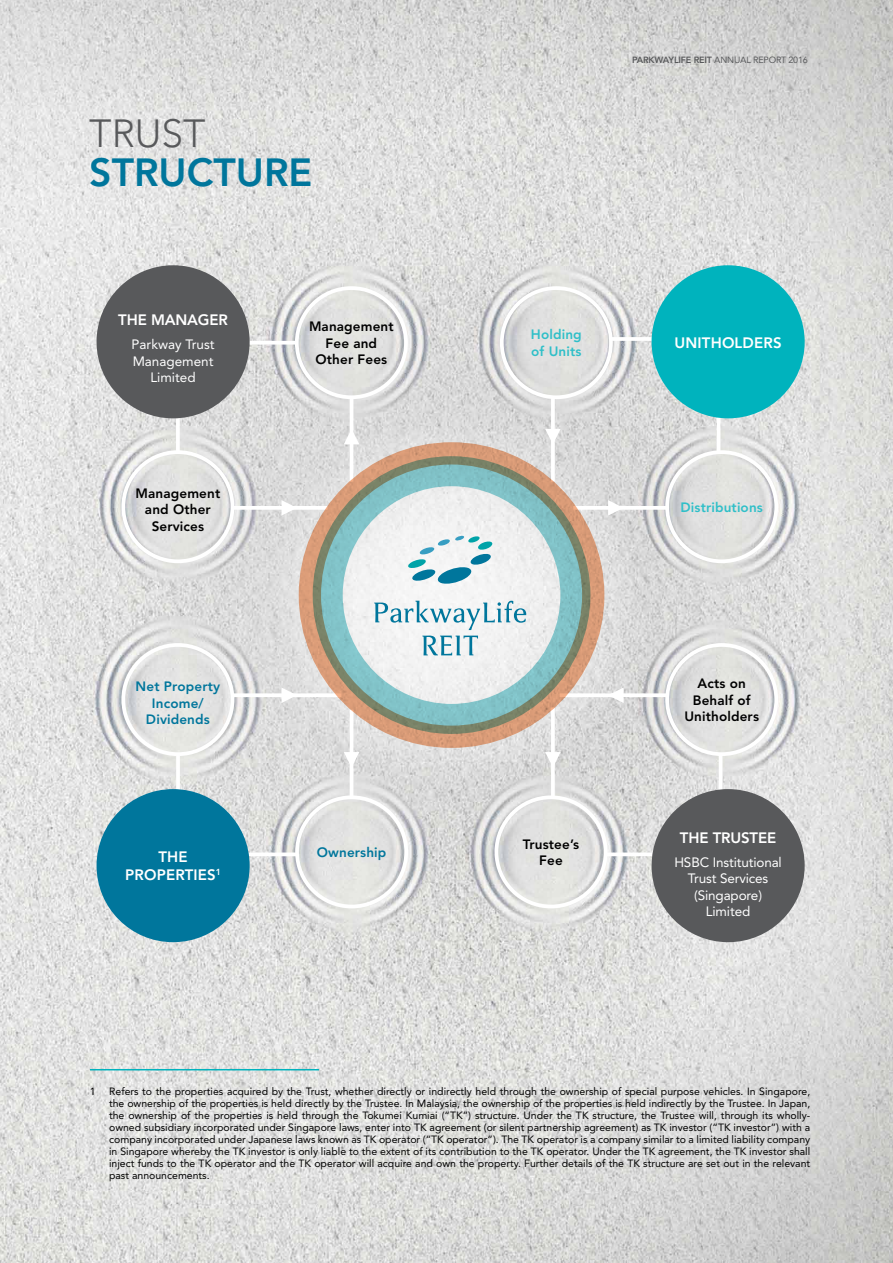
<style>
.page{position:relative;width:893px;height:1263px;background:#fff}
.page>*{position:absolute;margin:0;border:0;box-sizing:border-box;transform-origin:0 0}
.t1{font:800 39px "Avenir LT Std";color:#00769c}
.t2{font:300 39px "Avenir LT Std";color:#58595b}
.t3{font:800 15px/18px "Avenir LT Std";letter-spacing:.01em;color:#fff;text-align:center}
.t4{font:800 15px "Avenir LT Std";letter-spacing:-.01em;color:#fff}
.t5{font:800 13.5px/16.5px "Avenir LT Std";color:#000;text-align:center}
.t6{font:13.5px/16.5px "Avenir LT Std";letter-spacing:-.01em;color:#fff;text-align:center}
.t7{font:800 13.5px/16.5px "Avenir LT Std";color:#00769c;text-align:center}
.t8{font:800 13.5px/16.5px "Avenir LT Std";color:#2fbfc8}
.t9{font:10.5px/12px "Avenir LT Std";color:#000;text-align:justify}
.t10{font:9px "Avenir LT Std";letter-spacing:-.02em;color:#58595b}
.t11{font:800 9px "Avenir LT Std";letter-spacing:-.02em;color:#58595b}
</style>
<div class="page">
<img style="left:0;top:0;width:893px;height:1263px">
<div style="left:295px;top:795px;width:113px;height:113px;border:4px solid #fff;border-radius:50%"></div>
<div style="left:295px;top:286px;width:113px;height:113px;border:4px solid #fff;border-radius:50%"></div>
<div style="left:121px;top:450px;width:113px;height:113px;border:4px solid #fff;border-radius:50%"></div>
<div style="left:665px;top:450px;width:113px;height:113px;border:4px solid #fff;border-radius:50%"></div>
<div style="left:121px;top:643px;width:113px;height:113px;border:4px solid #fff;border-radius:50%"></div>
<div style="left:665px;top:643px;width:113px;height:113px;border:4px solid #fff;border-radius:50%"></div>
<div style="left:495px;top:795px;width:112px;height:113px;border:4px solid #fff;border-radius:50%"></div>
<div style="left:500px;top:286px;width:113px;height:113px;border:4px solid #fff;border-radius:50%"></div>
<hr style="left:350px;top:397px;width:3px;height:85px;background:#fff">
<hr style="left:176px;top:408px;width:4px;height:43px;background:#fff">
<hr style="left:610px;top:337px;width:54px;height:4px;background:#fff">
<hr style="left:719px;top:754px;width:3px;height:45px;background:#fff">
<svg style="left:249px;top:852px;width:48px;height:4px"></svg>
<hr style="left:350px;top:710px;width:3px;height:86px;background:#fff">
<hr style="left:551px;top:397px;width:4px;height:85px;background:#fff">
<hr style="left:551px;top:707px;width:4px;height:91px;background:#fff">
<svg style="left:560px;top:693px;width:108px;height:4px"></svg>
<svg style="left:231px;top:693px;width:110px;height:4px"></svg>
<hr style="left:573px;top:506px;width:95px;height:4px;background:#fff">
<hr style="left:232px;top:506px;width:96px;height:4px;background:#fff">
<svg style="left:250px;top:341px;width:46px;height:4px"></svg>
<hr style="left:717px;top:362px;width:3px;height:91px;background:#fff">
<svg style="left:604px;top:852px;width:49px;height:4px"></svg>
<hr style="left:176px;top:754px;width:4px;height:47px;background:#fff">
<div style="left:299px;top:442px;width:305px;height:306px;border:22px solid #f3ae86;border-radius:50%"></div>
<div style="left:313px;top:456px;width:277px;height:278px;border:30px solid #8dd4da;border-radius:50%"></div>
<svg style="left:344px;top:429px;width:15px;height:15px"></svg>
<svg style="left:344px;top:752px;width:15px;height:15px"></svg>
<svg style="left:545px;top:429px;width:16px;height:15px"></svg>
<svg style="left:545px;top:752px;width:16px;height:15px"></svg>
<svg style="left:608px;top:687px;width:16px;height:16px"></svg>
<svg style="left:281px;top:687px;width:16px;height:16px"></svg>
<svg style="left:608px;top:500px;width:16px;height:16px"></svg>
<svg style="left:281px;top:500px;width:16px;height:16px"></svg>
<svg style="left:407px;top:535px;width:86px;height:50px"></svg>
<svg style="left:374px;top:601px;width:152px;height:54px"></svg>
<div style="left:652px;top:265px;width:153px;height:153px;background:#00b3bd;border-radius:50%"></div>
<div style="left:652px;top:789px;width:153px;height:153px;background:#58595b;border-radius:50%"></div>
<div style="left:97px;top:265px;width:153px;height:153px;background:#58595b;border-radius:50%"></div>
<div style="left:97px;top:789px;width:153px;height:153px;background:#00769c;border-radius:50%"></div>
<hr style="left:90px;top:1069px;width:229px;height:1px;background:#00b3bd">
<h1 class="t2" style="left:89px;top:110px;width:118px">TRUST</h1>
<h1 class="t1" style="left:89px;top:149px;width:225px">structure</h1>
<h2 class="t4" style="left:118px;top:311px;width:111px">the Manager</h2>
<p class="t6" style="left:132px;top:337px;width:85px">Parkway Trust<br>Management<br>Limited</p>
<p class="t5" style="left:136px;top:485px;width:86px">Management and Other<br>Services</p>
<p class="t5" style="left:309px;top:318px;width:86px">Management<br>Fee and<br>Other Fees</p>
<p class="t11" style="left:632px;top:55px;width:67px">ParkwayLife REIT</p>
<p class="t10" style="left:714px;top:55px;width:95px">Annual Report 2016</p>
<p class="t8" style="left:531px;top:326px;width:52px">Holding of Units</p>
<h2 class="t3" style="left:675px;top:333px;width:109px">unitholders</h2>
<p class="t8" style="left:680px;top:499px;width:84px">Distributions</p>
<p class="t7" style="left:136px;top:678px;width:86px">N et Property<br>Income/<br>Dividends</p>
<p class="t5" style="left:684px;top:675px;width:76px">Acts on<br>Behalf of<br>Unitholders</p>
<h2 class="t3" style="left:125px;top:848px;width:97px">the properties<sup>1</sup></h2>
<p class="t7" style="left:317px;top:844px;width:71px">Ownership</p>
<p class="t5" style="left:523px;top:836px;width:58px">Trustee’s<br>Fee</p>
<h2 class="t4" style="left:680px;top:829px;width:98px">the trustee</h2>
<p class="t6" style="left:674px;top:854px;width:109px">HSBC Institutional<br>Trust Services (Singapore)<br>Limited</p>
<p class="t9" style="left:90px;top:1086px;width:7px">1</p>
<p class="t9" style="left:109px;top:1086px;width:703px">Refers to the properties acquired by the Trust, whether directly or indirectly held through the ownership of special purpose vehicles. In Singapore, the ownership of the properties is held directly by the Trustee. In M alaysia, the ownership of the properties is held indirectly by the Trustee. In Japan, the ownership of the properties is held through the Tokumei Kumiai (“TK”) structure. Under the TK structure, the Trustee will, through its wholly&shy;owned subsidiary incorporated under Singapore laws, enter into TK agreement (or silent partnership agreement) as TK investor (“TK investor”) with a company incorporated under Japanese laws known as TK operator (“TK operator”). The TK operator is a company similar to a limited liability company in Singapore whereby the TK investor is only liable to the extent of its contribution to the TK operator. Under the TK agreement, the TK investor shall inject funds to the TK operator and the TK operator will acquire and own the property. Further details of the TK structure are set out in the relevant past announcements.</p>
</div>
